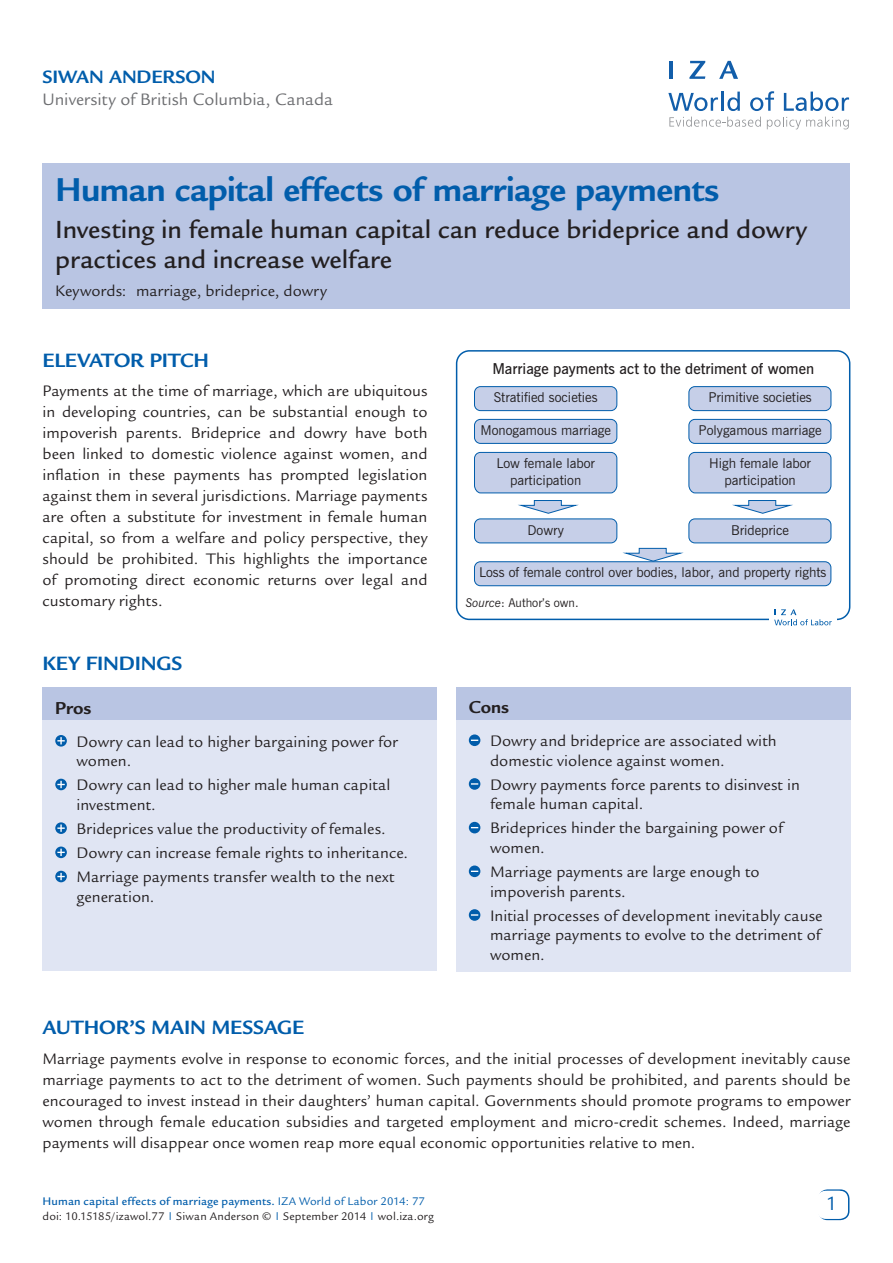
<style>
.page{position:relative;width:893px;height:1263px;background:#fff}
.page>*{position:absolute;margin:0;border:0;box-sizing:border-box;transform-origin:0 0}
.t1{font:700 36px "Legacy Sans Std";letter-spacing:-.01em;color:#015dab}
.t2{font:500 27px/30px "Legacy Sans Std";color:#231f20}
.t3{font:700 21px "Legacy Sans Std";letter-spacing:-.01em;color:#015dab}
.t4{font:21px "Legacy Sans Std";color:#015dab}
.t5{font:700 19.5px "Legacy Sans Std";letter-spacing:-.005em;color:#015dab}
.t6{font:700 18.75px "Legacy Sans Std";color:#231f20}
.t7{font:18px "Legacy Sans Std";letter-spacing:-.005em;color:#6c6d70}
.t8{font:16.5px/21px "Legacy Sans Std";letter-spacing:.005em;color:#231f20}
.t9{font:600 15px "News Gothic BT";color:#231f20}
.t10{font:13.5px/16.5px "News Gothic BT";color:#231f20;text-align:center}
.t11{font:12px/15px "Legacy Sans Std";letter-spacing:.015em;color:#231f20}
.t12{font:12px "News Gothic BT";color:#231f20}
.s1{font-style:italic}
.s2{font-weight:500;color:#015dab}
.s3{color:#015dab}
</style>
<div class="page">
<div style="left:818px;top:1189px;width:31px;height:31px;border:2px solid #015dab;border-radius:9px"></div>
<div style="left:817px;top:1191px;width:30px;height:28px;background:#fff;border-radius:9px"></div>
<svg style="left:668px;top:93px;width:50px;height:18px"></svg>
<hr style="left:721px;top:92px;width:3px;height:19px;background:#125eaa">
<svg style="left:727px;top:92px;width:13px;height:19px"></svg>
<svg style="left:750px;top:91px;width:24px;height:20px"></svg>
<svg style="left:784px;top:92px;width:65px;height:19px"></svg>
<svg style="left:669px;top:117px;width:92px;height:10px"></svg>
<svg style="left:767px;top:117px;width:82px;height:12px"></svg>
<hr style="left:669px;top:61px;width:4px;height:18px;background:#125eaa">
<svg style="left:689px;top:61px;width:16px;height:18px"></svg>
<svg style="left:719px;top:61px;width:19px;height:18px"></svg>
<div style="left:43px;top:163px;width:807px;height:146px;background:#b9c5e3"></div>
<div style="left:456px;top:690px;width:394px;height:281px;background:#e0e5f3"></div>
<div style="left:43px;top:690px;width:394px;height:281px;background:#e0e5f3"></div>
<div style="left:43px;top:687px;width:394px;height:33px;background:#b9c5e3"></div>
<div style="left:456px;top:687px;width:394px;height:33px;background:#b9c5e3"></div>
<svg style="left:55px;top:735px;width:12px;height:12px"></svg>
<svg style="left:57px;top:737px;width:8px;height:7px"></svg>
<svg style="left:55px;top:779px;width:12px;height:11px"></svg>
<svg style="left:57px;top:781px;width:8px;height:7px"></svg>
<svg style="left:55px;top:822px;width:12px;height:12px"></svg>
<svg style="left:57px;top:824px;width:8px;height:8px"></svg>
<svg style="left:55px;top:846px;width:12px;height:12px"></svg>
<svg style="left:57px;top:849px;width:8px;height:7px"></svg>
<svg style="left:55px;top:871px;width:12px;height:11px"></svg>
<svg style="left:57px;top:873px;width:8px;height:7px"></svg>
<svg style="left:469px;top:734px;width:11px;height:12px"></svg>
<div style="left:469px;top:778px;width:11px;height:12px;background:#015dab;border-radius:50%"></div>
<svg style="left:471px;top:783px;width:7px;height:2px"></svg>
<svg style="left:469px;top:822px;width:11px;height:11px"></svg>
<svg style="left:469px;top:865px;width:11px;height:12px"></svg>
<div style="left:469px;top:909px;width:11px;height:12px;background:#015dab;border-radius:50%"></div>
<svg style="left:471px;top:914px;width:7px;height:2px"></svg>
<div style="left:456px;top:350px;width:394px;height:270px;border:2px solid #015dab;border-radius:13px"></div>
<div style="left:474px;top:387px;width:143px;height:24px;background:#c6cfe8;border-radius:6px"></div>
<div style="left:474px;top:386px;width:143px;height:25px;border:1px solid #015dab;border-radius:6px"></div>
<div style="left:474px;top:419px;width:143px;height:24px;background:#c6cfe8;border-radius:6px"></div>
<div style="left:474px;top:419px;width:143px;height:25px;border:1px solid #015dab;border-radius:6px"></div>
<div style="left:474px;top:519px;width:143px;height:24px;background:#c6cfe8;border-radius:6px"></div>
<div style="left:474px;top:518px;width:143px;height:25px;border:1px solid #015dab;border-radius:6px"></div>
<div style="left:474px;top:562px;width:357px;height:24px;background:#c6cfe8;border-radius:6px"></div>
<div style="left:474px;top:561px;width:357px;height:25px;border:1px solid #015dab;border-radius:6px"></div>
<svg style="left:474px;top:452px;width:144px;height:42px;background:#bcc9e5"></svg>
<svg style="left:518px;top:500px;width:61px;height:14px"></svg>
<svg style="left:621px;top:548px;width:64px;height:14px"></svg>
<div style="left:689px;top:387px;width:142px;height:24px;background:#c6cfe8;border-radius:6px"></div>
<div style="left:688px;top:386px;width:143px;height:25px;border:1px solid #015dab;border-radius:6px"></div>
<div style="left:689px;top:419px;width:142px;height:24px;background:#c6cfe8;border-radius:6px"></div>
<div style="left:688px;top:419px;width:143px;height:25px;border:1px solid #015dab;border-radius:6px"></div>
<div style="left:689px;top:519px;width:142px;height:24px;background:#c6cfe8;border-radius:6px"></div>
<div style="left:688px;top:518px;width:143px;height:25px;border:1px solid #015dab;border-radius:6px"></div>
<svg style="left:688px;top:452px;width:144px;height:42px;background:#bcc9e5"></svg>
<svg style="left:732px;top:500px;width:61px;height:14px"></svg>
<div style="left:769px;top:604px;width:68px;height:25px;background:#fff"></div>
<svg style="left:774px;top:609px;width:58px;height:16px"></svg>
<p class="t5" style="left:43px;top:66px;width:175px">Siwan Anderson</p>
<p class="t7" style="left:43px;top:89px;width:292px">University of British Columbia, Canada</p>
<h1 class="t1" style="left:55px;top:169px;width:666px">Human capital effects of marriage payments</h1>
<h2 class="t2" style="left:55px;top:214px;width:753px">Investing in female human capital can reduce brideprice and dowry practices and increase welfare</h2>
<p class="t8" style="left:55px;top:281px;width:273px">Keywords: marriage, brideprice, dowry</p>
<p class="t3" style="left:43px;top:348px;width:168px">ELEVATOR PITCH</p>
<p class="t8" style="left:43px;top:381px;width:387px;text-align:justify">Payments at the time of marriage, which are ubiquitous in developing countries, can be substantial enough to impoverish parents. Brideprice and dowry have both been linked to domestic violence against women, and inflation in these payments has prompted legislation against them in several jurisdictions. Marriage payments are often a substitute for investment in female human capital, so from a welfare and policy perspective, they should be prohibited. This highlights the importance of promoting direct economic returns over legal and customary rights.</p>
<p class="t3" style="left:43px;top:652px;width:67px">KEY FINDIN</p>
<p class="t3" style="left:156px;top:652px;width:27px">GS</p>
<p class="t6" style="left:55px;top:697px;width:38px">Pros</p>
<p class="t8" style="left:77px;top:732px;width:323px;line-height:19.5px">Dowry can lead to higher bargaining power for women.</p>
<p class="t8" style="left:77px;top:775px;width:315px;line-height:19.5px">Dowry can lead to higher male human capital investment.</p>
<p class="t8" style="left:77px;top:817px;width:333px;line-height:24.2px">Brideprices value the productivity of females.<br>Dowry can increase female rights to inheritance.<br>Marriage payments transfer wealth to the next</p>
<p class="t8" style="left:77px;top:886px;width:79px">generation.</p>
<p class="t9" style="left:492px;top:360px;width:323px">Marriage payments act to the detriment of women</p>
<p class="t10" style="left:494px;top:389px;width:105px">Stratified societies</p>
<p class="t10" style="left:480px;top:422px;width:132px">Monogamous marriage</p>
<p class="t10" style="left:708px;top:389px;width:105px">Primitive societies</p>
<p class="t10" style="left:699px;top:422px;width:124px">Polygamous marriage</p>
<p class="t10" style="left:496px;top:455px;width:100px">Low female labor participation</p>
<p class="t10" style="left:709px;top:455px;width:103px">High female labor participation</p>
<p class="t10" style="left:527px;top:521px;width:38px">Dowry</p>
<p class="t10" style="left:479px;top:564px;width:349px">Loss of female control over bodies, labor, and property rights</p>
<p class="t10" style="left:731px;top:521px;width:59px">Brideprice</p>
<p class="t12" style="left:465px;top:595px;width:115px"><span class="s1">Source</span>: Author’s own.</p>
<p class="t6" style="left:469px;top:696px;width:42px">Cons</p>
<p class="t8" style="left:490px;top:731px;width:288px;line-height:19.5px">Dowry and brideprice are associated with domestic violence against women.</p>
<p class="t8" style="left:490px;top:775px;width:311px;line-height:19.5px">Dowry payments force parents to disinvest in female human capital.</p>
<p class="t8" style="left:490px;top:819px;width:294px;line-height:19.5px">Brideprices hinder the bargaining power of women.</p>
<p class="t8" style="left:490px;top:862px;width:271px;line-height:19.5px">Marriage payments are large enough to impoverish parents.</p>
<p class="t8" style="left:490px;top:906px;width:334px;line-height:19.5px;text-align:justify">Initial processes of development inevitably cause marriage payments to evolve to the detriment of women.</p>
<p class="t3" style="left:43px;top:1016px;width:141px">AUTHOR’S MAIN</p>
<p class="t3" style="left:212px;top:1016px;width:92px">MESSAGE</p>
<p class="t8" style="left:43px;top:1048px;width:809px;text-align:justify">Marriage payments evolve in response to economic forces, and the initial processes of development inevitably cause marriage payments to act to the detriment of women. Such payments should be prohibited, and parents should be encouraged to invest instead in their daughters’ human capital. Governments should promote programs to empower women through female education subsidies and targeted employment and micro-credit schemes. Indeed, marriage payments will disappear once women reap more equal economic opportunities relative to men.</p>
<p class="t11" style="left:43px;top:1193px;width:393px"><span class="s2">Human capital effects of marriage payments.</span> <span class="s3">IZA World of Labor 2014: 77 </span>doi: 10.15185/izawol.77 <sup>|</sup> Siwan Anderson © <sup>|</sup> September 2014 <sup>|</sup> wol.iza.org</p>
<p class="t4" style="left:828px;top:1192px;width:13px">1</p>
</div>
